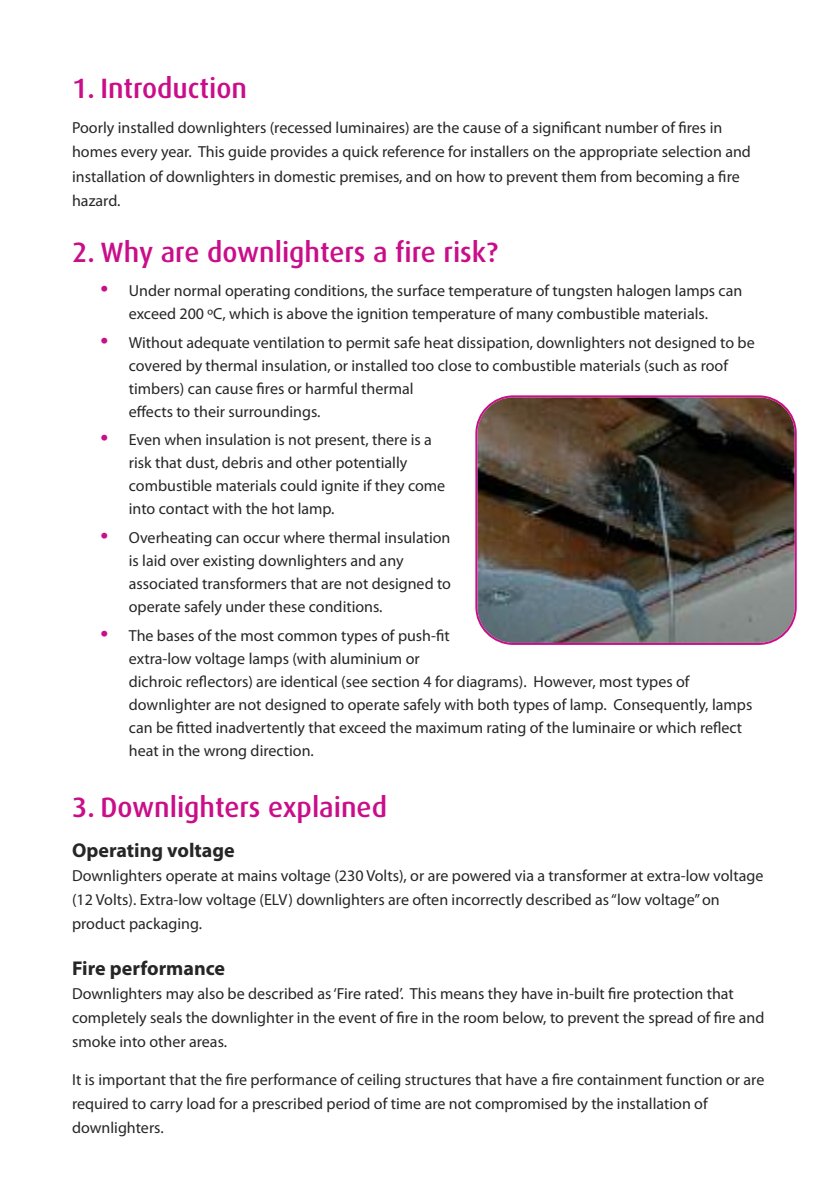
<style>
.page{position:relative;width:840px;height:1191px;background:#fff}
.page>*{position:absolute;margin:0;border:0;box-sizing:border-box;transform-origin:0 0}
.t1{font:500 28px "Dax";color:#ca0d89}
.t2{font:700 20px "Myriad Pro";color:#272627}
.t3{font:16px/23px "Myriad Pro";color:#272627}
.s1{font-size:28px;color:#ca0d89}
</style>
<div class="page">
<svg style="left:475px;top:395px;width:321px;height:250px;background:#554c47"></svg>
<h1 class="t1" style="left:72px;top:79px;width:176px">1. Introduction</h1>
<p class="t3" style="left:72px;top:117px;width:680px;line-height:24px">Poorly installed downlighters (recessed luminaires) are the cause of a significant number of fires in homes every year. This guide provides a quick reference for installers on the appropriate selection and installation of downlighters in domestic premises, and on how to prevent them from becoming a fire hazard.</p>
<h1 class="t1" style="left:72px;top:242px;width:427px">2. Why are downlighters a fire risk?</h1>
<p class="t3" style="left:100px;top:280px;width:643px;text-align:center"><span class="s1">•</span> Under normal operating conditions, the surface temperature of tungsten halogen lamps can exceed 200 ºC, which is above the ignition temperature of many combustible materials.</p>
<p class="t3" style="left:129px;top:332px;width:627px;text-indent:-28px"><span class="s1">•</span> Without adequate ventilation to permit safe heat dissipation, downlighters not designed to be covered by thermal insulation, or installed too close to combustible materials (such as roof timbers) can cause fires or harmful thermal<br>effects to their surroundings.</p>
<p class="t3" style="left:129px;top:430px;width:318px;text-indent:-28px"><span class="s1">•</span> Even when insulation is not present, there is a risk that dust, debris and other potentially combustible materials could ignite if they come into contact with the hot lamp.</p>
<p class="t3" style="left:129px;top:527px;width:323px;text-indent:-28px"><span class="s1">•</span> Overheating can occur where thermal insulation is laid over existing downlighters and any associated transformers that are not designed to operate safely under these conditions.</p>
<p class="t3" style="left:129px;top:625px;width:624px;text-indent:-28px"><span class="s1">•</span> The bases of the most common types of push-fit<br>extra-low voltage lamps (with aluminium or<br>dichroic reflectors) are identical (see section 4 for diagrams). However, most types of downlighter are not designed to operate safely with both types of lamp. Consequently, lamps can be fitted inadvertently that exceed the maximum rating of the luminaire or which reflect heat in the wrong direction.</p>
<h1 class="t1" style="left:72px;top:798px;width:316px">3. Downlighters explained</h1>
<p class="t2" style="left:72px;top:842px;width:164px">Operating voltage</p>
<p class="t3" style="left:72px;top:864px;width:692px;line-height:24px">Downlighters operate at mains voltage (230 Volts), or are powered via a transformer at extra-low voltage (12 Volts). Extra-low voltage (ELV) downlighters are often incorrectly described as“low voltage”on product packaging.</p>
<p class="t2" style="left:72px;top:960px;width:154px">Fire performance</p>
<p class="t3" style="left:72px;top:982px;width:693px;line-height:24px">Downlighters may also be described as‘Fire rated’. This means they have in-built fire protection that completely seals the downlighter in the event of fire in the room below, to prevent the spread of fire and smoke into other areas.</p>
<p class="t3" style="left:72px;top:1068px;width:693px;line-height:24px">It is important that the fire performance of ceiling structures that have a fire containment function or are required to carry load for a prescribed period of time are not compromised by the installation of downlighters.</p>
</div>
